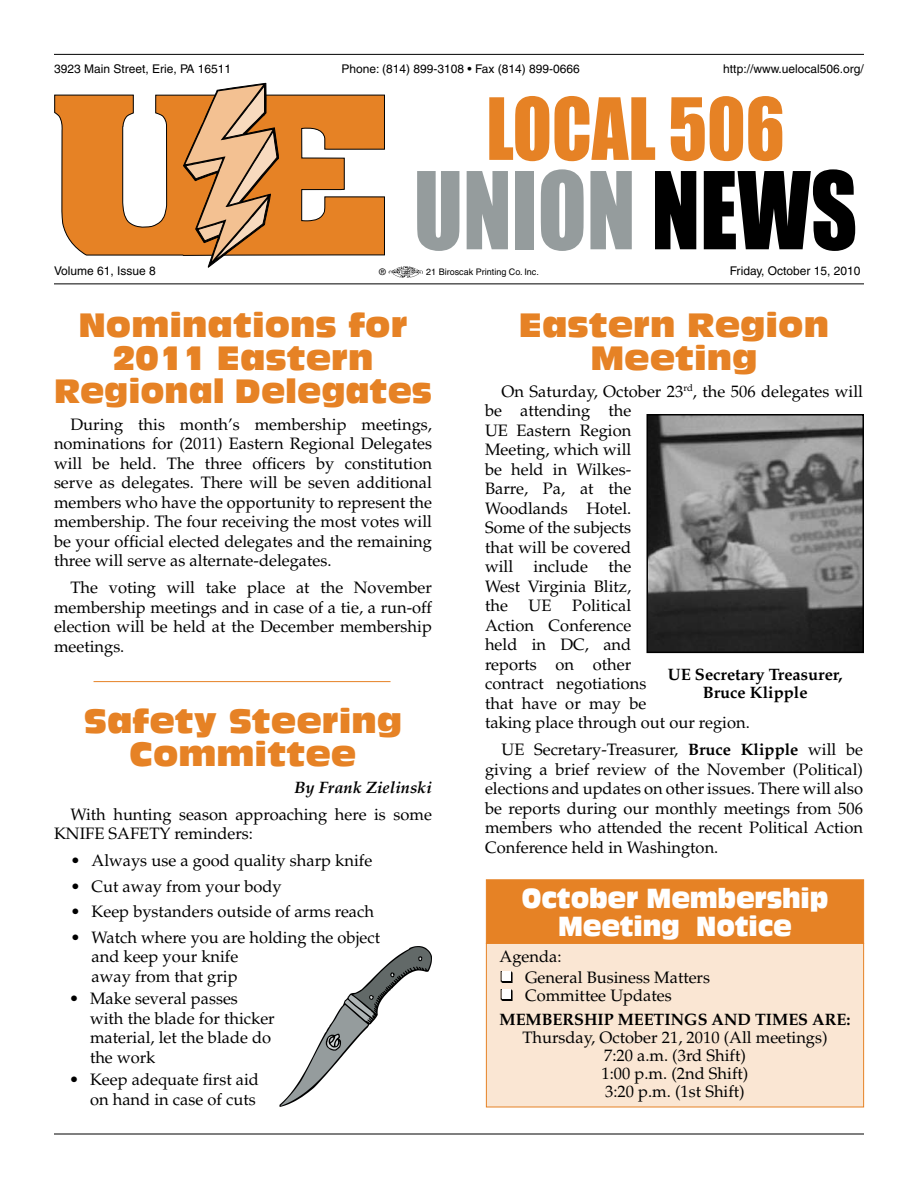
<style>
.page{position:relative;width:918px;height:1188px;background:#fff}
.page>*{position:absolute;margin:0;border:0;box-sizing:border-box;transform-origin:0 0}
.t1{font:99px "Impact";color:#959c9d;scale:.91 1}
.t2{font:79.2px "Impact";color:#e68225;scale:.91 1}
.t3{font:33px/33px "Antique Olive Compact";color:#e68225;text-align:center}
.t4{font:27px/28.5px "Antique Olive Compact";letter-spacing:-.01em;color:#fff;text-align:center;scale:.9 1}
.t5{font:16.5px/19.5px "Palatino";color:#000}
.t6{font:700 16.5px/24px "Palatino";color:#000}
.t7{font:italic 700 16.5px "Palatino";color:#000}
.t8{font:12px "Helvetica";color:#000}
.t9{font:9px "Helvetica";color:#000}
.s1{color:#000}
.s2{font-weight:700}
.s3{font-weight:400}
</style>
<div class="page">
<div style="left:486px;top:879px;width:378px;height:65px;background:#e68225;border:1px solid #e68225"></div>
<hr style="left:54px;top:1134px;width:810px;height:1px;background:#000">
<hr style="left:54px;top:284px;width:810px;height:1px;background:#000">
<hr style="left:54px;top:54px;width:810px;height:1px;background:#000">
<img style="left:389px;top:266px;width:34px;height:12px">
<svg style="left:54px;top:94px;width:331px;height:162px"></svg>
<svg style="left:183px;top:83px;width:96px;height:185px;background:#d4a06f"></svg>
<div style="left:486px;top:943px;width:378px;height:164px;background:#fae6d3;border:1px solid #e68225"></div>
<div style="left:502px;top:989px;width:8px;height:10px;background:#fff"></div>
<div style="left:502px;top:971px;width:8px;height:9px;background:#fff"></div>
<hr style="left:94px;top:681px;width:297px;height:1px;background:#e68225">
<img style="left:649px;top:417px;width:212px;height:233px">
<div style="left:646px;top:414px;width:218px;height:239px;border:2px solid #000"></div>
<svg style="left:279px;top:946px;width:153px;height:161px"></svg>
<p class="t8" style="left:54px;top:62px;width:179px">3923 Main Street, Erie, PA 16511</p>
<p class="t8" style="left:341px;top:62px;width:240px">Phone: (814) 899-3108 • Fax (814) 899-0666</p>
<p class="t8" style="left:723px;top:62px;width:142px">http://www.uelocal506.org/</p>
<h2 class="t2" style="left:486px;top:67px;width:329px">LOCAL 506</h2>
<h1 class="t1" style="left:414px;top:134px;width:489px">UNION <span class="s1">NEWS</span></h1>
<p class="t8" style="left:54px;top:264px;width:103px">Volume 61, Issue 8</p>
<p class="t9" style="left:379px;top:267px;width:8px">®</p>
<p class="t9" style="left:426px;top:267px;width:114px">21 Biroscak Printing Co. Inc.</p>
<p class="t8" style="left:730px;top:264px;width:132px">Friday, October 15, 2010</p>
<h3 class="t3" style="left:54px;top:308px;width:380px">Nominations for<br>2011 Eastern<br>Regional Delegates</h3>
<p class="t5" style="left:54px;top:415px;width:380px;text-align:justify;text-indent:16px">During this month’s membership meetings, nominations for (2011) Eastern Regional Delegates will be held. The three officers by constitution serve as delegates. There will be seven additional members who have the opportunity to represent the membership. The four receiving the most votes will be your official elected delegates and the remaining three will serve as alternate-delegates.</p>
<p class="t5" style="left:54px;top:578px;width:380px;text-align:justify;text-indent:16px">The voting will take place at the November membership meetings and in case of a tie, a run-off election will be held at the December membership meetings.</p>
<h3 class="t3" style="left:84px;top:705px;width:320px">Safety Steering<br>Committee</h3>
<p class="t7" style="left:294px;top:778px;width:139px">By Frank Zielinski</p>
<p class="t5" style="left:54px;top:805px;width:379px;text-indent:16px">With hunting season approaching here is some<br>KNIFE SAFETY reminders:</p>
<p class="t5" style="left:71px;top:851px;width:303px">• Always use a good quality sharp knife</p>
<p class="t5" style="left:71px;top:877px;width:213px">• Cut away from your body</p>
<p class="t5" style="left:71px;top:902px;width:305px">• Keep bystanders outside of arms reach</p>
<p class="t5" style="left:92px;top:928px;width:290px;text-indent:-21px">• Watch where you are holding the object and keep your knife<br>away from that grip</p>
<p class="t5" style="left:90px;top:989px;width:186px;text-indent:-21px">• Make several passes with the blade for thicker material, let the blade do the work</p>
<p class="t5" style="left:69px;top:1070px;width:192px;text-align:right">• Keep adequate first aid on hand in case of cuts</p>
<h3 class="t3" style="left:519px;top:308px;width:312px">Eastern Region<br>Meeting</h3>
<p class="t5" style="left:485px;top:382px;width:379px;text-indent:16px">On Saturday, October 23<sup>rd</sup>, the 506 delegates will be attending the<br>UE Eastern Region<br>Meeting, which will<br>be held in Wilkes-<br>Barre, Pa, at the<br>Woodlands Hotel.<br>Some of the subjects<br>that will be covered<br>will include the<br>West Virginia Blitz,<br>the</p>
<p class="t5" style="left:485px;top:596px;width:266px;text-indent:87px">Political<br>Action Conference<br>held in DC, and<br>reports on other<br>contract negotiations<br>that have or may be<br>taking place through out our region.</p>
<p class="t5" style="left:485px;top:740px;width:380px;text-align:justify;text-indent:16px">UE Secretary-Treasurer, <span class="s2">Bruce Klipple</span> will be giving a brief review of the November (Political) elections and updates on other issues. There will also be reports during our monthly meetings from 506 members who attended the recent Political Action Conference held in Washington.</p>
<p class="t5" style="left:529px;top:596px;width:24px">UE</p>
<p class="t6" style="left:668px;top:665px;width:176px;line-height:18px;text-align:center">UE Secretary Treasurer,<br>Bruce Klipple</p>
<h3 class="t4" style="left:522px;top:884px;width:342px">October Membership<br>Meeting Notice</h3>
<p class="t5" style="left:500px;top:947px;width:63px">Agenda:</p>
<p class="t5" style="left:500px;top:968px;width:212px">❑ General Business Matters</p>
<p class="t6" style="left:500px;top:983px;width:352px">❑ <span class="s3">Committee Updates<br></span>MEMBERSHIP MEETINGS AND TIMES ARE:</p>
<p class="t5" style="left:522px;top:1028px;width:307px;line-height:18px;text-align:center">Thursday, October 21, 2010 (All meetings)<br>7:20 a.m. (3rd Shift)<br>1:00 p.m. (2nd Shift)<br>3:20 p.m. (1st Shift)</p>
</div>
